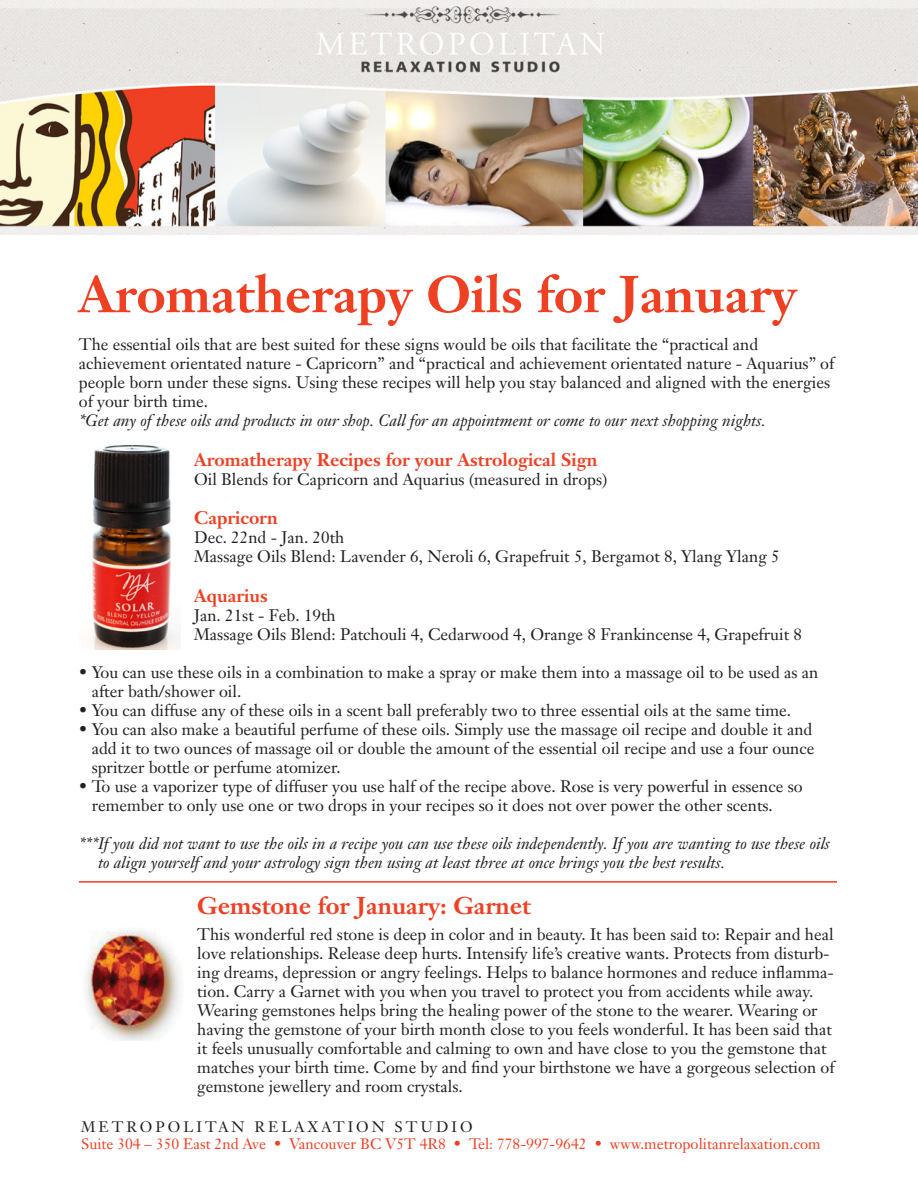
<style>
.page{position:relative;width:918px;height:1188px;background:#fff}
.page>*{position:absolute;margin:0;border:0;box-sizing:border-box;transform-origin:0 0}
.t1{font:700 51px "Janson Text";color:#ef4023}
.t2{font:700 24px "Janson Text";color:#ef4023}
.t3{font:700 18px "Janson Text";color:#ef4023}
.t4{font:16.5px/18.9px "Janson Text";color:#231f20}
.t5{font:italic 16.5px/18.9px "Janson Text";color:#231f20}
.t6{font:15px "Janson Text";color:#ef4023}
.t7{font:15px "Janson Text";letter-spacing:.2em;color:#231f20}
</style>
<div class="page">
<img style="left:0;top:0;width:918px;height:235px">
<hr style="left:79px;top:881px;width:758px;height:2px;background:#ef4023">
<img style="left:92px;top:444px;width:89px;height:205px">
<img style="left:85px;top:930px;width:96px;height:111px">
<p class="t1" style="left:79px;top:262px;width:719px">Aromatherapy Oils for January</p>
<p class="t4" style="left:79px;top:335px;width:757px">The essential oils that are best suited for these signs would be oils that facilitate the “practical and achievement orientated nature - Capricorn” and “practical and achievement orientated nature - Aquarius” of people born under these signs. Using these recipes will help you stay balanced and aligned with the energies of your birth time.</p>
<p class="t5" style="left:79px;top:411px;width:688px">*Get any of these oils and products in our shop. Call for an appointment or come to our next shopping nights.</p>
<p class="t3" style="left:194px;top:448px;width:405px">Aromatherapy Recipes for your Astrological Sign</p>
<p class="t4" style="left:194px;top:469px;width:415px">Oil Blends for Capricorn and Aquarius (measured in drops)</p>
<p class="t3" style="left:194px;top:506px;width:85px">Capricorn</p>
<p class="t4" style="left:194px;top:528px;width:152px">Dec. 22nd - Jan. 20th</p>
<p class="t4" style="left:194px;top:547px;width:587px">Massage Oils Blend: Lavender 6, Neroli 6, Grapefruit 5, Bergamot 8, Ylang Ylang 5</p>
<p class="t3" style="left:194px;top:584px;width:75px">Aquarius</p>
<p class="t4" style="left:194px;top:606px;width:143px">Jan. 21st - Feb. 19th</p>
<p class="t4" style="left:194px;top:625px;width:610px">Massage Oils Blend: Patchouli 4, Cedarwood 4, Orange 8 Frankincense 4, Grapefruit 8</p>
<p class="t4" style="left:92px;top:663px;width:728px;text-indent:-13px">• You can use these oils in a combination to make a spray or make them into a massage oil to be used as an after bath/shower oil.</p>
<p class="t4" style="left:79px;top:701px;width:714px">• You can diffuse any of these oils in a scent ball preferably two to three essential oils at the same time.</p>
<p class="t4" style="left:92px;top:719px;width:724px;text-indent:-13px">• You can also make a beautiful perfume of these oils. Simply use the massage oil recipe and double it and add it to two ounces of massage oil or double the amount of the essential oil recipe and use a four ounce spritzer bottle or perfume atomizer.</p>
<p class="t4" style="left:92px;top:776px;width:712px;text-indent:-13px">• To use a vaporizer type of diffuser you use half of the recipe above. Rose is very powerful in essence so remember to only use one or two drops in your recipes so it does not over power the other scents.</p>
<p class="t5" style="left:98px;top:834px;width:733px;text-indent:-19px">***If you did not want to use the oils in a recipe you can use these oils independently. If you are wanting to use these oils to align yourself and your astrology sign then using at least three at once brings you the best results.</p>
<p class="t2" style="left:197px;top:890px;width:335px">Gemstone for January: Garnet</p>
<p class="t4" style="left:197px;top:925px;width:638px">This wonderful red stone is deep in color and in beauty. It has been said to: Repair and heal love relationships. Release deep hurts. Intensify life’s creative wants. Protects from disturb&shy;ing dreams, depression or angry feelings. Helps to balance hormones and reduce inflamma&shy;tion. Carry a Garnet with you when you travel to protect you from accidents while away.</p>
<p class="t4" style="left:197px;top:1001px;width:639px">Wearing gemstones helps bring the healing power of the stone to the wearer. Wearing or having the gemstone of your birth month close to you feels wonderful. It has been said that it feels unusually comfortable and calming to own and have close to you the gemstone that matches your birth time. Come by and find your birthstone we have a gorgeous selection of gemstone jewellery and room crystals.</p>
<p class="t7" style="left:81px;top:1118px;width:393px">METROPOLITAN RELAXATION STUDIO</p>
<p class="t6" style="left:81px;top:1135px;width:741px">Suite 304 – 350 East 2nd Ave • Vancouver BC V5T 4R8 • Tel: 778-997-9642 • www.metropolitanrelaxation.com</p>
</div>
